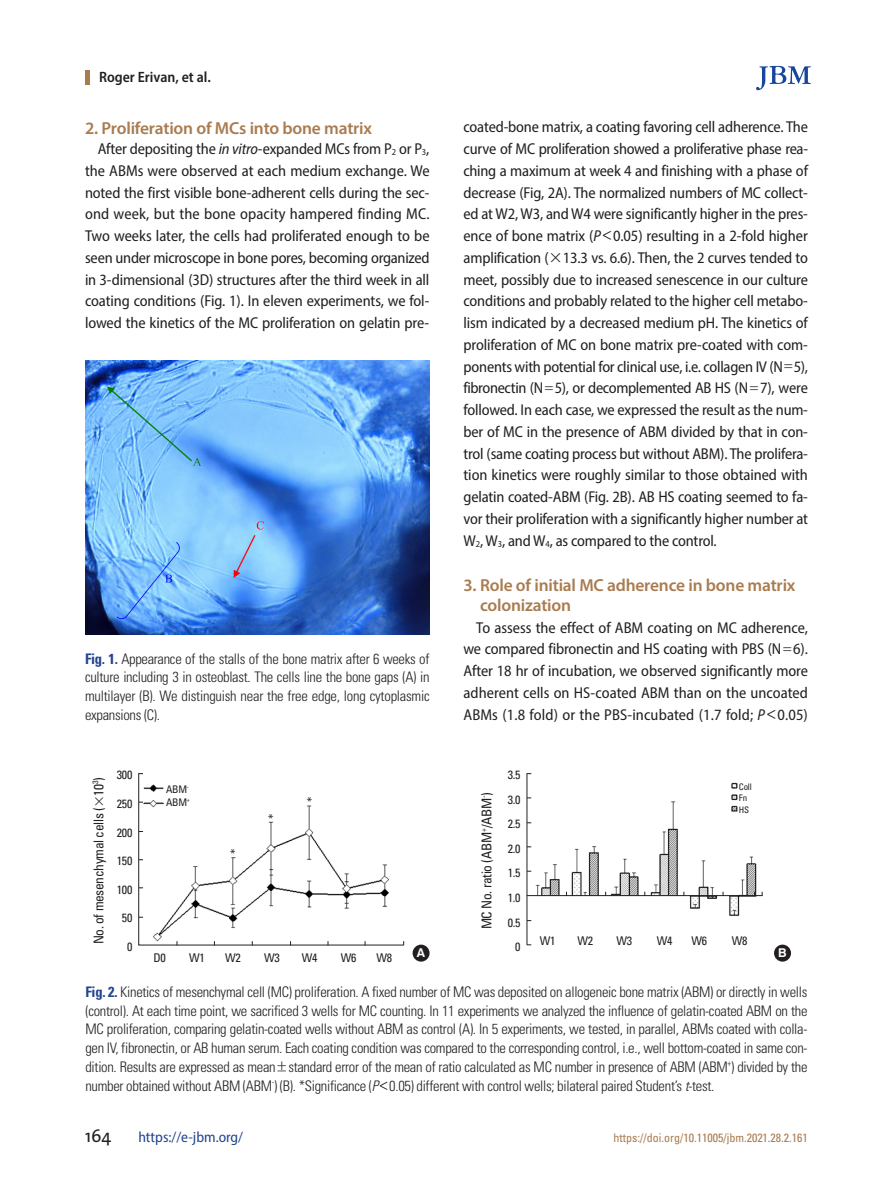
<style>
.page{position:relative;width:893px;height:1191px;background:#fff}
.page>*{position:absolute;margin:0;border:0;box-sizing:border-box;transform-origin:0 0}
.t1{font:18px "The Mix";color:#231f20}
.jbm_중제목{font:600 17.4px/20px "Myriad Pro";letter-spacing:-.01em;color:#a97b50}
.jbm_본문{font:semi-condensed 15.75px/21.8px "Myriad Pro";letter-spacing:-.005em;color:#231f20;text-align:justify}
.t2{font:semi-condensed 15px "Myriad Pro";color:#21448d}
.t3{font:600 semi-condensed 15px "Myriad Pro";color:#231f20}
.jbm_표그림캡션{font:300 condensed 14.55px/18.8px "Univers LT Std";letter-spacing:-.02em;color:#231f20;text-align:justify}
.jbm_그림지문{font:condensed 13.5px "Univers LT Std";letter-spacing:-.025em;color:#231f20}
.t4{font:700 12.15px "Swiss 721 BT";color:#fff}
.jbm_그림지문-2{font:condensed 12px "Univers LT Std";letter-spacing:-.025em;color:#231f20}
.t5{font:condensed 12px "Univers LT Std";color:#a97b50}
.jbm_그림지문-3{font:condensed 10.5px "Univers LT Std";letter-spacing:-.025em;color:#231f20}
.jbm_그림지문-4{font:condensed 9px "Univers LT Std";letter-spacing:-.025em;color:#231f20}
.s1{font-style:italic}
.s2{font-size:9.15px}
.s3{font-weight:700;color:#21448d}
.s4{font-family:"Dotum";font-stretch:normal}
.s5{font-family:"Dotum";font-weight:400;font-stretch:normal}
</style>
<div class="page">
<hr style="left:85px;top:70px;width:4px;height:15px;background:#a97b50">
<svg style="left:756px;top:66px;width:55px;height:24px"></svg>
<img style="left:85px;top:361px;width:344px;height:273px">
<svg style="left:138px;top:773px;width:266px;height:172px"></svg>
<img style="left:529px;top:782px;width:233px;height:140px">
<hr style="left:527px;top:773px;width:1px;height:172px;background:#231f20">
<hr style="left:527px;top:895px;width:235px;height:1px;background:#231f20">
<div style="left:413px;top:944px;width:17px;height:17px;background:#231f20;border-radius:50%"></div>
<div style="left:774px;top:944px;width:17px;height:17px;background:#231f20;border-radius:50%"></div>
<p class="t3" style="left:99px;top:68px;width:113px">Roger Erivan, et al.</p>
<p class="jbm_중제목" style="left:85px;top:117px;width:289px">2. Proliferation of MCs into bone matrix</p>
<p class="jbm_본문" style="left:85px;top:138px;width:346px;text-indent:13px">After depositing the <span class="s1">in vitro</span>-expanded MCs from P<span class="s2">2</span> or P<span class="s2">3</span>, the ABMs were observed at each medium exchange. We noted the first visible bone-adherent cells during the sec&shy;ond week, but the bone opacity hampered finding MC.<br>Two weeks later, the cells had proliferated enough to be seen under microscope in bone pores, becoming organized in 3-dimensional (3D) structures after the third week in all coating conditions (Fig. 1). In eleven experiments, we fol&shy;lowed the kinetics of the MC proliferation on gelatin pre-</p>
<p class="jbm_표그림캡션" style="left:85px;top:649px;width:346px"><span class="s3">Fig. 1.</span> Appearance of the stalls of the bone matrix after 6 weeks of culture including 3 in osteoblast. The cells line the bone gaps (A) in multilayer (B). We distinguish near the free edge, long cytoplasmic expansions (C).</p>
<p class="jbm_본문" style="left:463px;top:116px;width:346px">coated-bone matrix, a coating favoring cell adherence. The curve of MC proliferation showed a proliferative phase rea&shy;ching a maximum at week 4 and finishing with a phase of decrease (Fig, 2A). The normalized numbers of MC collect&shy;ed at W2, W3, and W4 were significantly higher in the pres&shy;ence of bone matrix (<span class="s1">P</span><span class="s4">&lt;</span>0.05) resulting in a 2-fold higher amplification (<span class="s4">×</span>13.3 vs. 6.6). Then, the 2 curves tended to meet, possibly due to increased senescence in our culture conditions and probably related to the higher cell metabo&shy;lism indicated by a decreased medium pH. The kinetics of proliferation of MC on bone matrix pre-coated with com&shy;ponents with potential for clinical use, i.e. collagen IV (N<span class="s4">=</span>5), fibronectin (N<span class="s4">=</span>5), or decomplemented AB HS (N<span class="s4">=</span>7), were followed. In each case, we expressed the result as the num&shy;ber of MC in the presence of ABM divided by that in con&shy;trol (same coating process but without ABM). The prolifera&shy;tion kinetics were roughly similar to those obtained with gelatin coated-ABM (Fig. 2B). AB HS coating seemed to fa&shy;vor their proliferation with a significantly higher number at W<span class="s2">2</span>, W<span class="s2">3</span>, and W<span class="s2">4</span>, as compared to the control.</p>
<p class="jbm_중제목" style="left:480px;top:574px;width:317px;text-indent:-17px">3. Role of initial MC adherence in bone matrix colonization</p>
<p class="jbm_본문" style="left:463px;top:616px;width:346px;text-indent:13px">To assess the effect of ABM coating on MC adherence, we compared fibronectin and HS coating with PBS (N<span class="s4">=</span>6).<br>After 18 hr of incubation, we observed significantly more adherent cells on HS-coated ABM than on the uncoated ABMs (1.8 fold) or the PBS-incubated (1.7 fold; <span class="s1">P</span><span class="s4">&lt;</span>0.05)</p>
<p class="jbm_그림지문" style="left:90px;top:944px;width:169px;rotate:-90deg">No. of mesenchymal cells (<span class="s4">×</span>10<sup>3</sup>)</p>
<p class="jbm_그림지문-2" style="left:117px;top:767px;width:17px">300</p>
<p class="jbm_그림지문-2" style="left:117px;top:796px;width:17px">250</p>
<p class="jbm_그림지문-2" style="left:117px;top:824px;width:17px">200</p>
<p class="jbm_그림지문-2" style="left:117px;top:853px;width:17px">150</p>
<p class="jbm_그림지문-2" style="left:117px;top:882px;width:17px">100</p>
<p class="jbm_그림지문-2" style="left:122px;top:910px;width:12px">50</p>
<p class="jbm_그림지문-2" style="left:127px;top:939px;width:7px">0</p>
<p class="jbm_그림지문-3" style="left:166px;top:783px;width:24px">ABM<sup>-</sup></p>
<p class="jbm_그림지문-3" style="left:166px;top:795px;width:25px">ABM<sup>+</sup></p>
<p class="jbm_그림지문-2" style="left:230px;top:845px;width:7px">*</p>
<p class="jbm_그림지문-2" style="left:268px;top:810px;width:7px">*</p>
<p class="jbm_그림지문-2" style="left:307px;top:794px;width:7px">*</p>
<p class="jbm_그림지문-2" style="left:153px;top:950px;width:14px">D0</p>
<p class="jbm_그림지문-2" style="left:189px;top:950px;width:17px">W1</p>
<p class="jbm_그림지문-2" style="left:225px;top:950px;width:17px">W2</p>
<p class="jbm_그림지문-2" style="left:264px;top:950px;width:17px">W3</p>
<p class="jbm_그림지문-2" style="left:302px;top:950px;width:17px">W4</p>
<p class="jbm_그림지문-2" style="left:341px;top:950px;width:17px">W6</p>
<p class="jbm_그림지문-2" style="left:376px;top:950px;width:17px">W8</p>
<p class="jbm_그림지문-2" style="left:508px;top:767px;width:14px">3.5</p>
<p class="jbm_그림지문-2" style="left:508px;top:792px;width:14px">3.0</p>
<p class="jbm_그림지문-2" style="left:508px;top:816px;width:14px">2.5</p>
<p class="jbm_그림지문-2" style="left:508px;top:841px;width:14px">2.0</p>
<p class="jbm_그림지문-2" style="left:508px;top:865px;width:14px">1.5</p>
<p class="jbm_그림지문-2" style="left:508px;top:890px;width:14px">1.0</p>
<p class="jbm_그림지문-2" style="left:508px;top:914px;width:14px">0.5</p>
<p class="jbm_그림지문-2" style="left:515px;top:939px;width:7px">0</p>
<p class="jbm_그림지문-4" style="left:739px;top:781px;width:14px">Coll</p>
<p class="jbm_그림지문-4" style="left:739px;top:792px;width:10px">Fn</p>
<p class="jbm_그림지문-4" style="left:739px;top:804px;width:12px">HS</p>
<p class="jbm_그림지문" style="left:478px;top:929px;width:139px;rotate:-90deg">MC No. ratio (ABM<sup>+</sup>/ABM<sup>-</sup>)</p>
<p class="jbm_그림지문-2" style="left:540px;top:933px;width:17px">W1</p>
<p class="jbm_그림지문-2" style="left:577px;top:933px;width:17px">W2</p>
<p class="jbm_그림지문-2" style="left:616px;top:933px;width:17px">W3</p>
<p class="jbm_그림지문-2" style="left:657px;top:933px;width:17px">W4</p>
<p class="jbm_그림지문-2" style="left:691px;top:933px;width:17px">W6</p>
<p class="jbm_그림지문-2" style="left:732px;top:933px;width:17px">W8</p>
<p class="t4" style="left:417px;top:945px;width:10px">A</p>
<p class="t4" style="left:778px;top:945px;width:10px">B</p>
<p class="jbm_표그림캡션" style="left:85px;top:982px;width:724px"><span class="s3">Fig. 2.</span> Kinetics of mesenchymal cell (MC) proliferation. A fixed number of MC was deposited on allogeneic bone matrix (ABM) or directly in wells (control). At each time point, we sacrificed 3 wells for MC counting. In 11 experiments we analyzed the influence of gelatin-coated ABM on the MC proliferation, comparing gelatin-coated wells without ABM as control (A). In 5 experiments, we tested, in parallel, ABMs coated with colla&shy;gen IV, fibronectin, or AB human serum. Each coating condition was compared to the corresponding control, i.e., well bottom-coated in same con&shy;dition. Results are expressed as mean<span class="s5">±</span>standard error of the mean of ratio calculated as MC number in presence of ABM (ABM<sup>+</sup>) divided by the number obtained without ABM (ABM<sup>-</sup>) (B). *Significance (<span class="s1">P</span><span class="s5">&lt;</span>0.05) different with control wells; bilateral paired Student’s <span class="s1">t</span>-test.</p>
<p class="t1" style="left:85px;top:1121px;width:28px">164</p>
<p class="t2" style="left:138px;top:1128px;width:106px">https://e-jbm.org/</p>
<p class="t5" style="left:613px;top:1130px;width:196px">https://doi.org/10.11005/jbm.2021.28.2.161</p>
</div>
